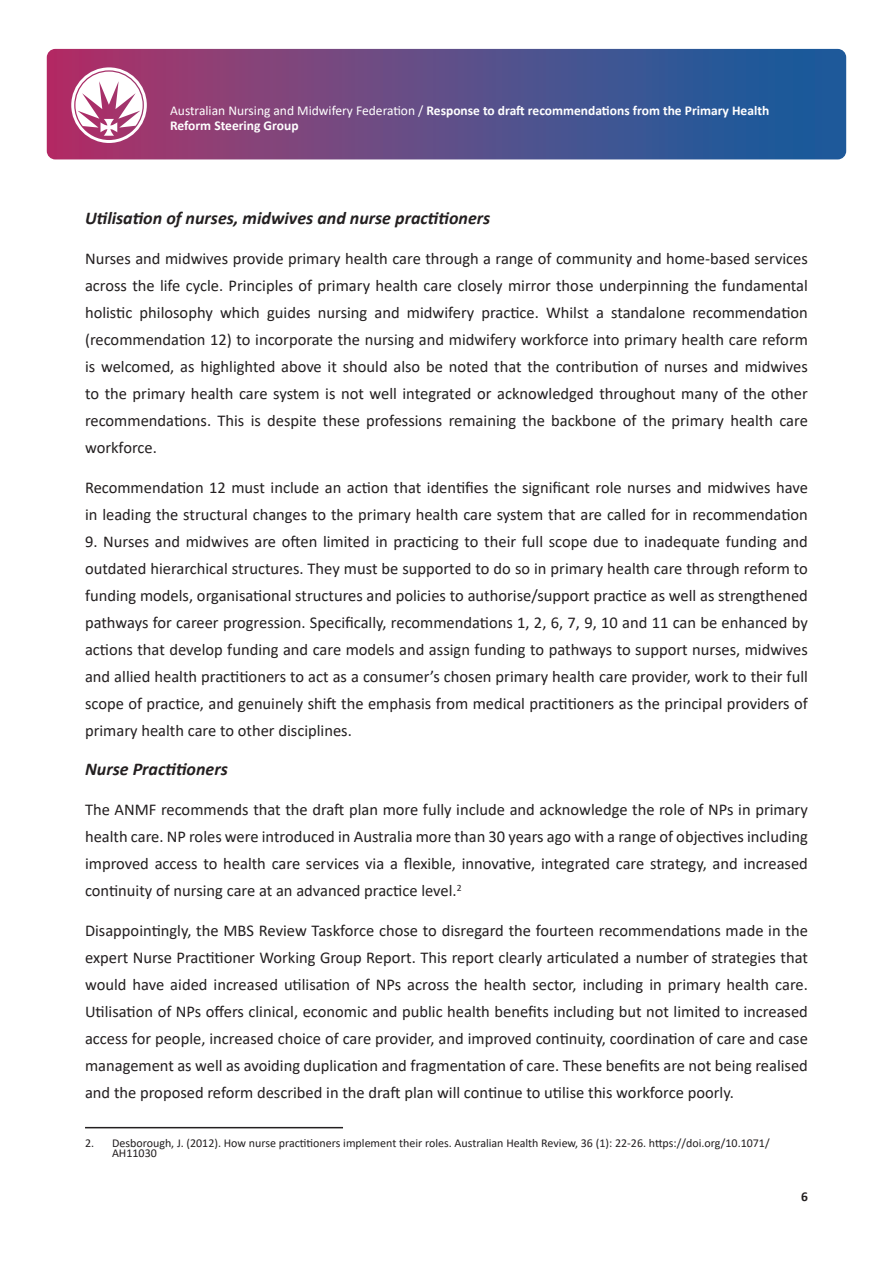
<style>
.page{position:relative;width:893px;height:1263px;background:#fff}
.page>*{position:absolute;margin:0;border:0;box-sizing:border-box;transform-origin:0 0}
.Body_copy{font:italic 700 18px "Calibri";color:#231f20}
.Body_copy-2{font:16.5px/27px "Calibri";color:#231f20;text-align:justify}
.t1{font:700 13.5px/14.5px "Calibri";color:#fff}
.t2{font:700 13.5px "Calibri";color:#231f20}
.t3{font:12px/10.5px "Calibri";color:#231f20}
.s1{font-weight:400}
</style>
<div class="page">
<div style="left:47px;top:49px;width:799px;height:110px;background:linear-gradient(to right,#b03569,#1061a2);border-radius:9px"></div>
<svg style="left:71px;top:67px;width:76px;height:76px"></svg>
<hr style="left:85px;top:1127px;width:258px;height:1px;background:#231f20">
<p class="t1" style="left:170px;top:103px;width:601px"><span class="s1">Australian Nursing and Midwifery Federation /</span> Response to draft recommendations from the Primary Health<br>Reform Steering Group</p>
<p class="Body_copy" style="left:85px;top:205px;width:407px">Utilisation of nurses, midwives and nurse practitioners</p>
<p class="Body_copy-2" style="left:85px;top:244px;width:724px">Nurses and midwives provide primary health care through a range of community and home-based services across the life cycle. Principles of primary health care closely mirror those underpinning the fundamental holistic philosophy which guides nursing and midwifery practice. Whilst a standalone recommendation (recommendation 12) to incorporate the nursing and midwifery workforce into primary health care reform is welcomed, as highlighted above it should also be noted that the contribution of nurses and midwives to the primary health care system is not well integrated or acknowledged throughout many of the other recommendations. This is despite these professions remaining the backbone of the primary health care workforce.</p>
<p class="Body_copy-2" style="left:85px;top:473px;width:724px">Recommendation 12 must include an action that identifies the significant role nurses and midwives have in leading the structural changes to the primary health care system that are called for in recommendation</p>
<p class="Body_copy-2" style="left:85px;top:527px;width:724px">9. Nurses and midwives are often limited in practicing to their full scope due to inadequate funding and outdated hierarchical structures. They must be supported to do so in primary health care through reform to funding models, organisational structures and policies to authorise/support practice as well as strengthened pathways for career progression. Specifically, recommendations 1, 2, 6, 7, 9, 10 and 11 can be enhanced by actions that develop funding and care models and assign funding to pathways to support nurses, midwives and allied health practitioners to act as a consumer’s chosen primary health care provider, work to their full scope of practice, and genuinely shift the emphasis from medical practitioners as the principal providers of primary health care to other disciplines.</p>
<p class="Body_copy" style="left:85px;top:757px;width:144px">Nurse Practitioners</p>
<p class="Body_copy-2" style="left:85px;top:796px;width:724px">The ANMF recommends that the draft plan more fully include and acknowledge the role of NPs in primary health care. NP roles were introduced in Australia more than 30 years ago with a range of objectives including improved access to health care services via a flexible, innovative, integrated care strategy, and increased continuity of nursing care at an advanced practice level.<sup>2</sup></p>
<p class="Body_copy-2" style="left:85px;top:916px;width:724px">Disappointingly, the MBS Review Taskforce chose to disregard the fourteen recommendations made in the expert Nurse Practitioner Working Group Report. This report clearly articulated a number of strategies that would have aided increased utilisation of NPs across the health sector, including in primary health care.<br>Utilisation of NPs offers clinical, economic and public health benefits including but not limited to increased access for people, increased choice of care provider, and improved continuity, coordination of care and case management as well as avoiding duplication and fragmentation of care. These benefits are not being realised and the proposed reform described in the draft plan will continue to utilise this workforce poorly.</p>
<p class="t3" style="left:112px;top:1137px;width:659px;text-indent:-27px">2. Desborough, J. (2012). How nurse practitioners implement their roles. Australian Health Review, 36 (1): 22-26. https://doi.org/10.1071/<br>AH11030</p>
<p class="t2" style="left:801px;top:1187px;width:8px">6</p>
</div>
